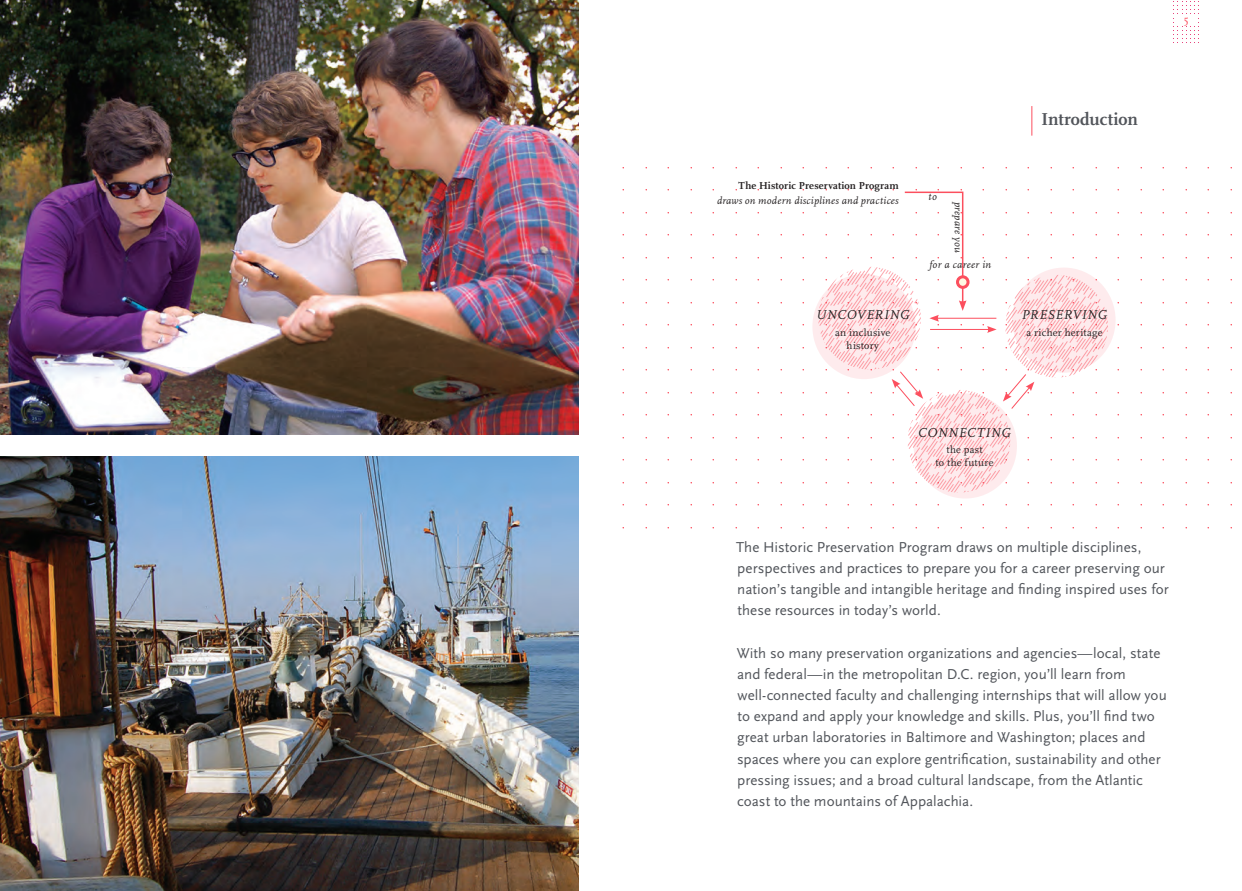
<style>
.page{position:relative;width:1242px;height:891px;background:#fff}
.page>*{position:absolute;margin:0;border:0;box-sizing:border-box;transform-origin:0 0}
.t1{font:700 18px "Scala OT";color:#52555b}
.t2{font:15px/21.1px "Scala Sans OT";color:#52555b}
.t3{font:italic 13.5px "Scala OT";letter-spacing:.03em;color:#231f20}
.t4{font:11.25px "Scala OT";color:#fc4f5e}
.t5{font:italic 10.5px/15px "Scala OT";letter-spacing:.03em;color:#231f20;text-align:right}
.t6{font:10.5px/12.6px "Scala OT";letter-spacing:.025em;color:#231f20;text-align:center}
.s1{font-weight:700;font-style:normal}
</style>
<div class="page">
<svg style="left:1173px;top:1px;width:26px;height:38px"></svg>
<div style="left:1175px;top:15px;width:23px;height:8px;background:#fff"></div>
<hr style="left:1031px;top:106px;width:1px;height:30px;background:#fc4f5e">
<div style="left:1012px;top:268px;width:104px;height:105px;background:#feebed;border-radius:50%"></div>
<svg style="left:818px;top:191px;width:290px;height:302px"></svg>
<img style="left:0;top:0;width:579px;height:435px">
<img style="left:0;top:456px;width:579px;height:435px">
<p class="t4" style="left:1184px;top:14px;width:6px">5</p>
<p class="t5" style="left:717px;top:179px;width:183px"><span class="s1">The Historic Preservation Program </span>draws on modern disciplines and practices</p>
<p class="t3" style="left:816px;top:308px;width:96px">UNCOVERING</p>
<p class="t6" style="left:835px;top:327px;width:57px">an inclusive history</p>
<p class="t5" style="left:929px;top:189px;width:10px">to</p>
<p class="t5" style="left:966px;top:202px;width:53px;rotate:90deg">prepare you</p>
<p class="t5" style="left:930px;top:257px;width:63px">for a career in</p>
<p class="t1" style="left:1041px;top:109px;width:98px">Introduction</p>
<p class="t3" style="left:1021px;top:308px;width:88px">PRESERVING</p>
<p class="t6" style="left:1027px;top:327px;width:78px">a richer heritage</p>
<p class="t3" style="left:918px;top:426px;width:95px">CONNECTING</p>
<p class="t6" style="left:936px;top:444px;width:59px">the past<br>to the future</p>
<p class="t2" style="left:736px;top:536px;width:434px">The Historic Preservation Program draws on multiple disciplines, perspectives and practices to prepare you for a career preserving our nation’s tangible and intangible heritage and finding inspired uses for these resources in today’s world.</p>
<p class="t2" style="left:737px;top:643px;width:432px">With so many preservation organizations and agencies—local, state and federal—in the metropolitan D.C. region, you’ll learn from well-connected faculty and challenging internships that will allow you to expand and apply your knowledge and skills. Plus, you’ll find two great urban laboratories in Baltimore and Washington; places and spaces where you can explore gentrification, sustainability and other pressing issues; and a broad cultural landscape, from the Atlantic coast to the mountains of Appalachia.</p>
</div>
